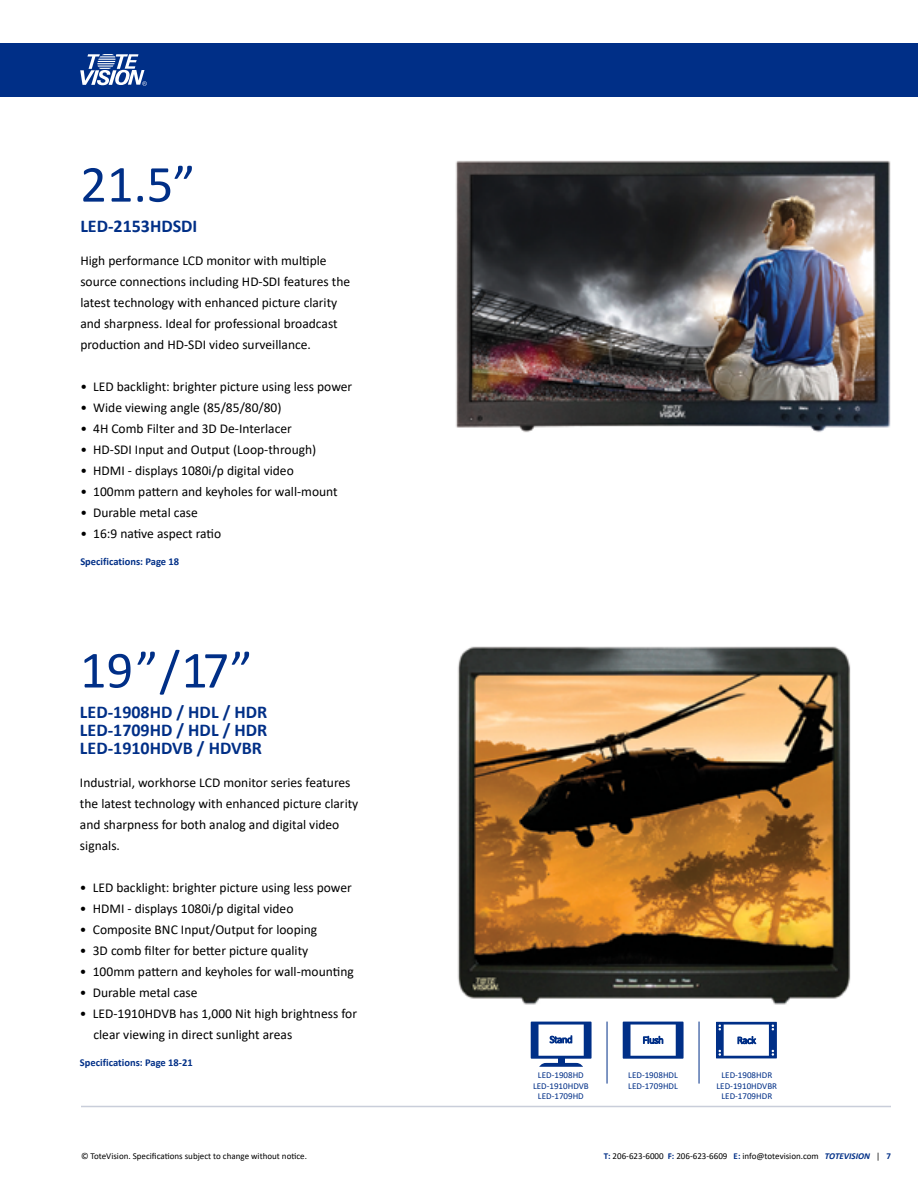
<style>
.page{position:relative;width:918px;height:1188px;background:#fff}
.page>*{position:absolute;margin:0;border:0;box-sizing:border-box;transform-origin:0 0}
.t1{font:52.5px "Calibri";color:#002f87}
.t2{font:700 18px/18px "Calibri";color:#002f87;text-align:justify}
.t3{font:13.5px/21px "Calibri";color:#000}
.t4{font:700 10.5px "Calibri";color:#002f87}
.t5{font:9px "Calibri";color:#000}
.t6{font:9px/10.5px "Calibri";color:#002f87;text-align:center}
.s1{font-weight:700;color:#002f87}
.s2{font-weight:700;font-style:italic;color:#002f87}
</style>
<div class="page">
<div style="left:0;top:43px;width:918px;height:54px;background:#002f87"></div>
<svg style="left:80px;top:54px;width:67px;height:32px"></svg>
<hr style="left:81px;top:1106px;width:810px;height:1px;background:#c9ceda">
<hr style="left:699px;top:1022px;width:1px;height:62px;background:#002f87">
<hr style="left:607px;top:1022px;width:1px;height:62px;background:#002f87">
<svg style="left:531px;top:1022px;width:61px;height:45px"></svg>
<svg style="left:716px;top:1022px;width:61px;height:37px"></svg>
<svg style="left:623px;top:1022px;width:61px;height:37px"></svg>
<img style="left:455px;top:160px;width:436px;height:273px">
<img style="left:457px;top:646px;width:394px;height:359px">
<h1 class="t1" style="left:80px;top:148px;width:117px">21.5”</h1>
<h2 class="t2" style="left:80px;top:216px;width:119px">LED-2153HDSDI</h2>
<p class="t3" style="left:80px;top:249px;width:271px">High performance LCD monitor with multiple source connections including HD-SDI features the latest technology with enhanced picture clarity and sharpness. Ideal for professional broadcast production and HD-SDI video surveillance.</p>
<p class="t3" style="left:80px;top:375px;width:273px">• LED backlight: brighter picture using less power</p>
<p class="t3" style="left:80px;top:396px;width:203px">• Wide viewing angle (85/85/80/80)</p>
<p class="t3" style="left:80px;top:417px;width:213px">• 4H Comb Filter and 3D De-Interlacer</p>
<p class="t3" style="left:80px;top:438px;width:237px">• HD-SDI Input and Output (Loop-through)</p>
<p class="t3" style="left:80px;top:459px;width:215px">• HDMI - displays 1080i/p digital video</p>
<p class="t3" style="left:80px;top:480px;width:259px">• 100mm pattern and keyholes for wall-mount</p>
<p class="t3" style="left:80px;top:501px;width:119px">• Durable metal case</p>
<p class="t3" style="left:80px;top:522px;width:142px">• 16:9 native aspect ratio</p>
<p class="t4" style="left:80px;top:554px;width:100px">Specifications: Page 18</p>
<h1 class="t1" style="left:80px;top:634px;width:174px">19” / 17 ”</h1>
<h2 class="t2" style="left:80px;top:702px;width:189px">LED-1908HD / HDL / HDR LED-1709HD / HDL / HDR LED-1910HDVB / HDVBR</h2>
<p class="t3" style="left:80px;top:771px;width:280px">Industrial, workhorse LCD monitor series features the latest technology with enhanced picture clarity and sharpness for both analog and digital video signals.</p>
<p class="t3" style="left:80px;top:876px;width:273px">• LED backlight: brighter picture using less power</p>
<p class="t3" style="left:80px;top:897px;width:215px">• HDMI - displays 1080i/p digital video</p>
<p class="t3" style="left:80px;top:918px;width:239px">• Composite BNC Input/Output for looping</p>
<p class="t3" style="left:80px;top:939px;width:230px">• 3D comb filter for better picture quality</p>
<p class="t3" style="left:80px;top:960px;width:275px">• 100mm pattern and keyholes for wall-mounting</p>
<p class="t3" style="left:80px;top:981px;width:119px">• Durable metal case</p>
<p class="t3" style="left:93px;top:1002px;width:265px;text-indent:-14px">• LED-1910HDVB has 1,000 Nit high brightness for clear viewing in direct sunlight areas</p>
<p class="t4" style="left:80px;top:1055px;width:114px">Specifications: Page 18-21</p>
<p class="t6" style="left:533px;top:1070px;width:57px">LED-1908HD<br>LED-1910HDVB<br>LED-1709HD</p>
<p class="t6" style="left:628px;top:1070px;width:51px;text-align:left">LED-1908HDL<br>LED-1709HDL</p>
<p class="t6" style="left:717px;top:1070px;width:62px">LED-1908HDR<br>LED-1910HDVBR<br>LED-1709HDR</p>
<p class="t5" style="left:81px;top:1150px;width:228px">© ToteVision. Specifications subject to change without notice.</p>
<p class="t5" style="left:604px;top:1150px;width:289px"><span class="s1">T:</span> 206-623-6000 <span class="s1">F:</span> 206-623-6609 <span class="s1">E:</span> info@totevision.com <span class="s2">TOTEVISION</span> | <span class="s1">7</span></p>
</div>
